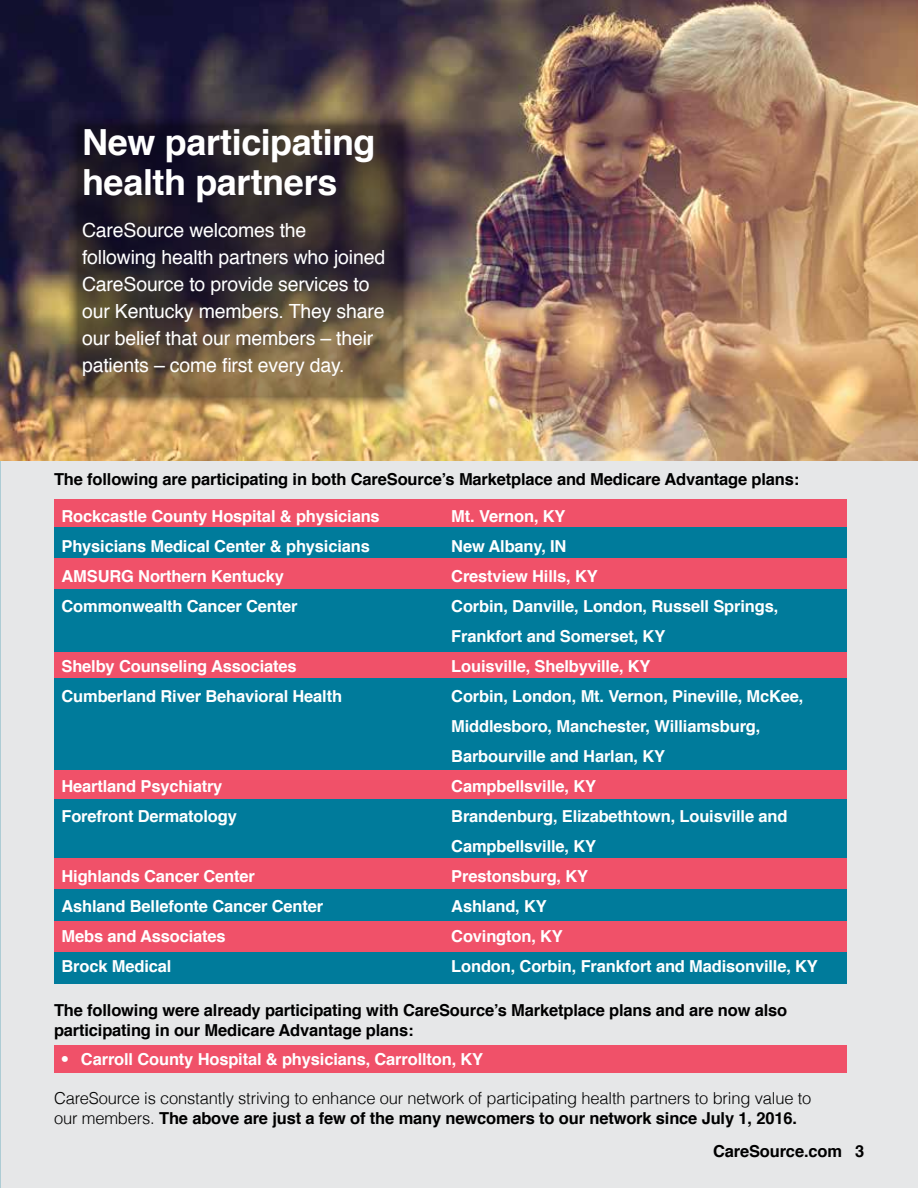
<style>
.page{position:relative;width:918px;height:1188px;background:#e6e7e8}
.page>*{position:absolute;margin:0;border:0;box-sizing:border-box;transform-origin:0 0}
.t1{font:700 36px/40.5px "Helvetica";letter-spacing:-.015em;color:#fff}
.t2{font:19.5px/27px "Helvetica";letter-spacing:-.01em;color:#fff}
.t3{font:700 16.5px/30px "Helvetica";letter-spacing:-.01em;color:#fff}
.t4{font:700 16.5px/19.8px "Helvetica";letter-spacing:-.01em;color:#000}
.t5{font:300 16.5px/19.8px "Helvetica";letter-spacing:-.01em;color:#000}
.s1{font-weight:300}
.s2{font-weight:700}
</style>
<div class="page">
<div style="left:54px;top:558px;width:793px;height:31px;background:#f05169"></div>
<div style="left:54px;top:527px;width:793px;height:31px;background:#007b9b"></div>
<div style="left:54px;top:499px;width:793px;height:28px;background:#f05169"></div>
<div style="left:54px;top:770px;width:793px;height:29px;background:#f05169"></div>
<div style="left:54px;top:678px;width:793px;height:92px;background:#007b9b"></div>
<div style="left:54px;top:652px;width:793px;height:26px;background:#f05169"></div>
<div style="left:54px;top:589px;width:793px;height:63px;background:#007b9b"></div>
<div style="left:54px;top:858px;width:793px;height:31px;background:#f05169"></div>
<div style="left:54px;top:799px;width:793px;height:59px;background:#007b9b"></div>
<div style="left:54px;top:921px;width:793px;height:31px;background:#f05169"></div>
<div style="left:54px;top:889px;width:793px;height:32px;background:#007b9b"></div>
<div style="left:54px;top:952px;width:793px;height:31px;background:#007b9b"></div>
<div style="left:54px;top:1045px;width:793px;height:28px;background:#f05169"></div>
<img style="left:0;top:0;width:918px;height:460px">
<svg style="left:65px;top:113px;width:351px;height:297px;background:#4a3d36"></svg>
<h1 class="t1" style="left:82px;top:122px;width:295px">New participating health partners</h1>
<p class="t2" style="left:82px;top:218px;width:305px">CareSource welcomes the following health partners who joined<br>CareSource to provide services to our Kentucky members. They share our belief that our members – their patients – come first every day.</p>
<p class="t4" style="left:54px;top:469px;width:747px">The following are participating in both CareSource’s Marketplace and Medicare Advantage plans:</p>
<p class="t3" style="left:62px;top:501px;width:320px">Rockcastle County Hospital &amp; physicians Physicians Medical Center &amp; physicians AMSURG Northern Kentucky Commonwealth Cancer Center</p>
<p class="t3" style="left:451px;top:501px;width:368px">Mt. Vernon, KY<br>New Albany, IN<br>Crestview Hills, KY<br>Corbin, Danville, London, Russell Springs,<br>Frankfort and Somerset, KY<br>Louisville, Shelbyville, KY<br>Corbin, London, Mt. Vernon, Pineville, McKee,<br>Middlesboro, Manchester, Williamsburg,<br>Barbourville and Harlan, KY<br>Campbellsville, KY<br>Brandenburg, Elizabethtown, Louisville and<br>Campbellsville, KY<br>Prestonsburg, KY<br>Ashland, KY<br>Covington, KY<br>London, Corbin, Frankfort and Madisonville, KY</p>
<p class="t4" style="left:54px;top:1001px;width:735px">The following were already participating with CareSource’s Marketplace plans and are now also participating in our Medicare Advantage plans:</p>
<p class="t3" style="left:61px;top:1044px;width:424px"><span class="s1">•</span> Carroll County Hospital &amp; physicians, Carrollton, KY</p>
<p class="t5" style="left:54px;top:1088px;width:759px">CareSource is constantly striving to enhance our network of participating health partners to bring value to our members. <span class="s2">The above are just a few of the many newcomers to our network since July 1, 2016.</span></p>
<p class="t3" style="left:62px;top:651px;width:282px">Shelby Counseling Associates<br>Cumberland River Behavioral Health</p>
<p class="t3" style="left:62px;top:771px;width:177px">Heartland Psychiatry<br>Forefront Dermatology</p>
<p class="t3" style="left:62px;top:861px;width:263px">Highlands Cancer Center<br>Ashland Bellefonte Cancer Center<br>Mebs and Associates<br>Brock Medical</p>
<p class="t4" style="left:713px;top:1142px;width:153px">CareSource.com 3</p>
</div>
